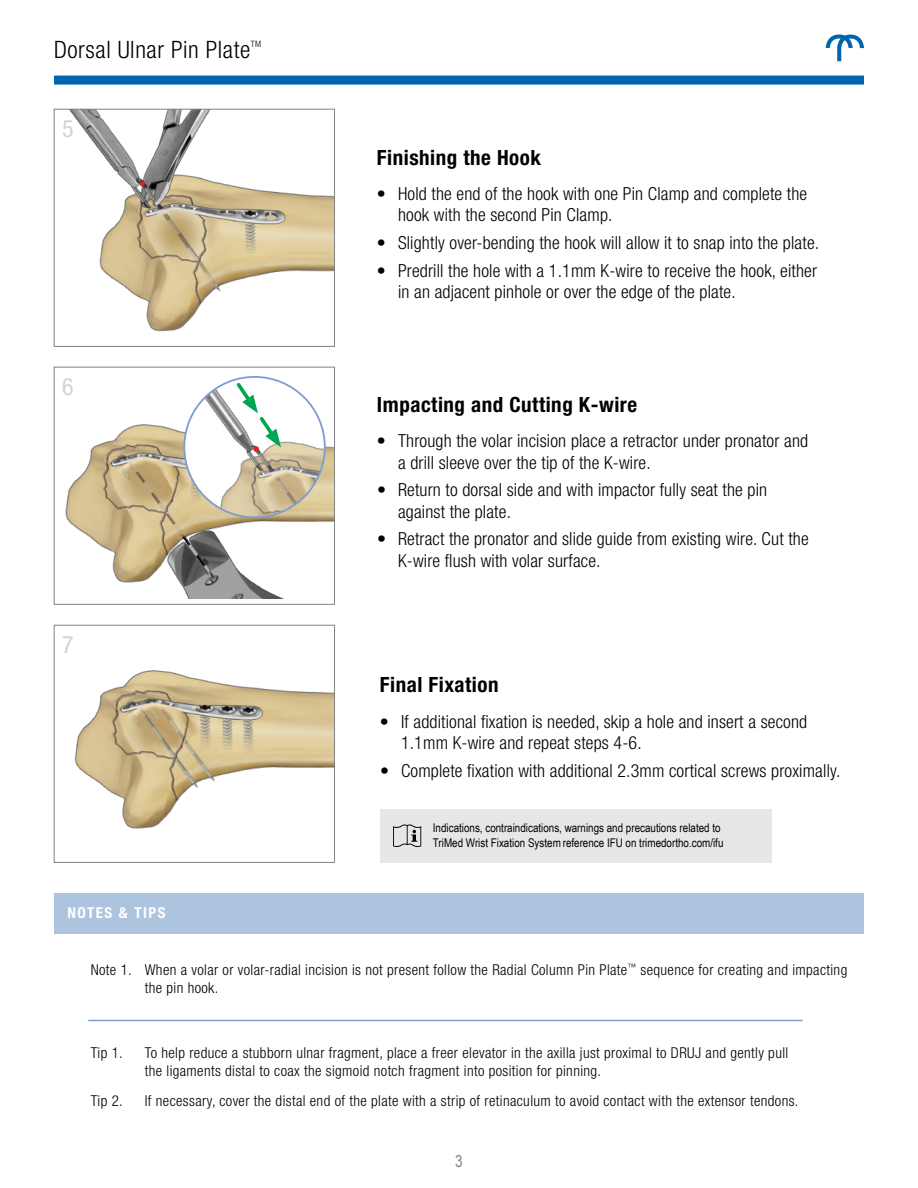
<style>
.page{position:relative;width:918px;height:1188px;background:#fff}
.page>*{position:absolute;margin:0;border:0;box-sizing:border-box;transform-origin:0 0}
.t1{font:300 condensed 24px "Helvetica Neue LT Std";letter-spacing:.025em;color:#000}
.t2{font:condensed 24px "Helvetica Neue LT Std";color:#d1d3d4}
.t3{font:700 condensed 21px "Helvetica Neue LT Std";letter-spacing:.025em;color:#000}
.t4{font:300 condensed 18px/21.6px "Helvetica Neue LT Std";letter-spacing:.01em;color:#000}
.t5{font:16.5px "Arial Narrow";color:#848383}
.t6{font:300 condensed 15px/18px "Helvetica Neue LT Std";letter-spacing:.025em;color:#000}
.t7{font:700 condensed 15px "Helvetica Neue LT Std";letter-spacing:.1em;color:#fff}
.t8{font:12px/14.4px "Arial Narrow";color:#000}
.t9{font:300 condensed 8.7px "Helvetica Neue LT Std";color:#000}
</style>
<div class="page">
<img style="left:65px;top:412px;width:268px;height:186px">
<div style="left:54px;top:367px;width:281px;height:238px;border:1px solid #848383"></div>
<img style="left:74px;top:670px;width:259px;height:159px">
<div style="left:54px;top:625px;width:281px;height:238px;border:1px solid #848383"></div>
<img style="left:70px;top:111px;width:263px;height:221px">
<div style="left:54px;top:109px;width:281px;height:238px;border:1px solid #848383"></div>
<svg style="left:136px;top:178px;width:12px;height:12px"></svg>
<img style="left:184px;top:377px;width:141px;height:140px;border-radius:70px">
<svg style="left:234px;top:380px;width:47px;height:76px"></svg>
<svg style="left:826px;top:34px;width:38px;height:27px"></svg>
<div style="left:54px;top:76px;width:810px;height:9px;background:#0064af"></div>
<div style="left:54px;top:893px;width:810px;height:40px;background:#adc4de"></div>
<hr style="left:89px;top:1020px;width:713px;height:1px;background:#7e9dd0">
<div style="left:380px;top:809px;width:391px;height:54px;background:#e6e7e8"></div>
<svg style="left:393px;top:824px;width:28px;height:23px"></svg>
<h1 class="t1" style="left:54px;top:36px;width:198px">Dorsal Ulnar Pin Plate</h1>
<p class="t9" style="left:251px;top:39px;width:12px">TM</p>
<h1 class="t2" style="left:62px;top:115px;width:13px">5</h1>
<h1 class="t2" style="left:62px;top:372px;width:13px">6</h1>
<h1 class="t2" style="left:62px;top:630px;width:13px">7</h1>
<p class="t7" style="left:68px;top:904px;width:100px">NOTES &amp; TIPS</p>
<p class="t3" style="left:377px;top:145px;width:165px">Finishing the Hook</p>
<p class="t4" style="left:398px;top:183px;width:411px;text-indent:-21px">• Hold the end of the hook with one Pin Clamp and complete the hook with the second Pin Clamp.</p>
<p class="t4" style="left:377px;top:232px;width:444px">• Slightly over-bending the hook will allow it to snap into the plate.</p>
<p class="t4" style="left:398px;top:259px;width:421px;text-indent:-21px">• Predrill the hole with a 1.1mm K-wire to receive the hook, either in an adjacent pinhole or over the edge of the plate.</p>
<p class="t3" style="left:377px;top:392px;width:262px">Impacting and Cutting K-wire</p>
<p class="t4" style="left:398px;top:430px;width:412px;text-indent:-21px">• Through the volar incision place a retractor under pronator and a drill sleeve over the tip of the K-wire.</p>
<p class="t4" style="left:398px;top:479px;width:371px;text-indent:-21px">• Return to dorsal side and with impactor fully seat the pin against the plate.</p>
<p class="t4" style="left:398px;top:528px;width:412px;text-indent:-21px">• Retract the pronator and slide guide from existing wire. Cut the<br>K-wire flush with volar surface.</p>
<p class="t3" style="left:380px;top:672px;width:120px">Final Fixation</p>
<p class="t4" style="left:401px;top:710px;width:408px;text-indent:-21px">• If additional fixation is needed, skip a hole and insert a second<br>1.1mm K-wire and repeat steps 4-6.</p>
<p class="t4" style="left:380px;top:759px;width:462px">• Complete fixation with additional 2.3mm cortical screws proximally.</p>
<p class="t8" style="left:433px;top:820px;width:292px">Indications, contraindications, warnings and precautions related to<br>TriMed Wrist Fixation System reference IFU on trimedortho.com/ifu</p>
<p class="t6" style="left:145px;top:960px;width:704px;text-indent:-54px">Note 1. When a volar or volar-radial incision is not present follow the Radial Column Pin Plate<sup>™</sup> sequence for creating and impacting the pin hook.</p>
<p class="t6" style="left:91px;top:1044px;width:34px">Tip 1.</p>
<p class="t6" style="left:145px;top:1044px;width:645px">To help reduce a stubborn ulnar fragment, place a freer elevator in the axilla just proximal to DRUJ and gently pull the ligaments distal to coax the sigmoid notch fragment into position for pinning.</p>
<p class="t6" style="left:91px;top:1092px;width:34px">Tip 2.</p>
<p class="t6" style="left:145px;top:1092px;width:655px">If necessary, cover the distal end of the plate with a strip of retinaculum to avoid contact with the extensor tendons.</p>
<p class="t5" style="left:455px;top:1149px;width:9px">3</p>
</div>
